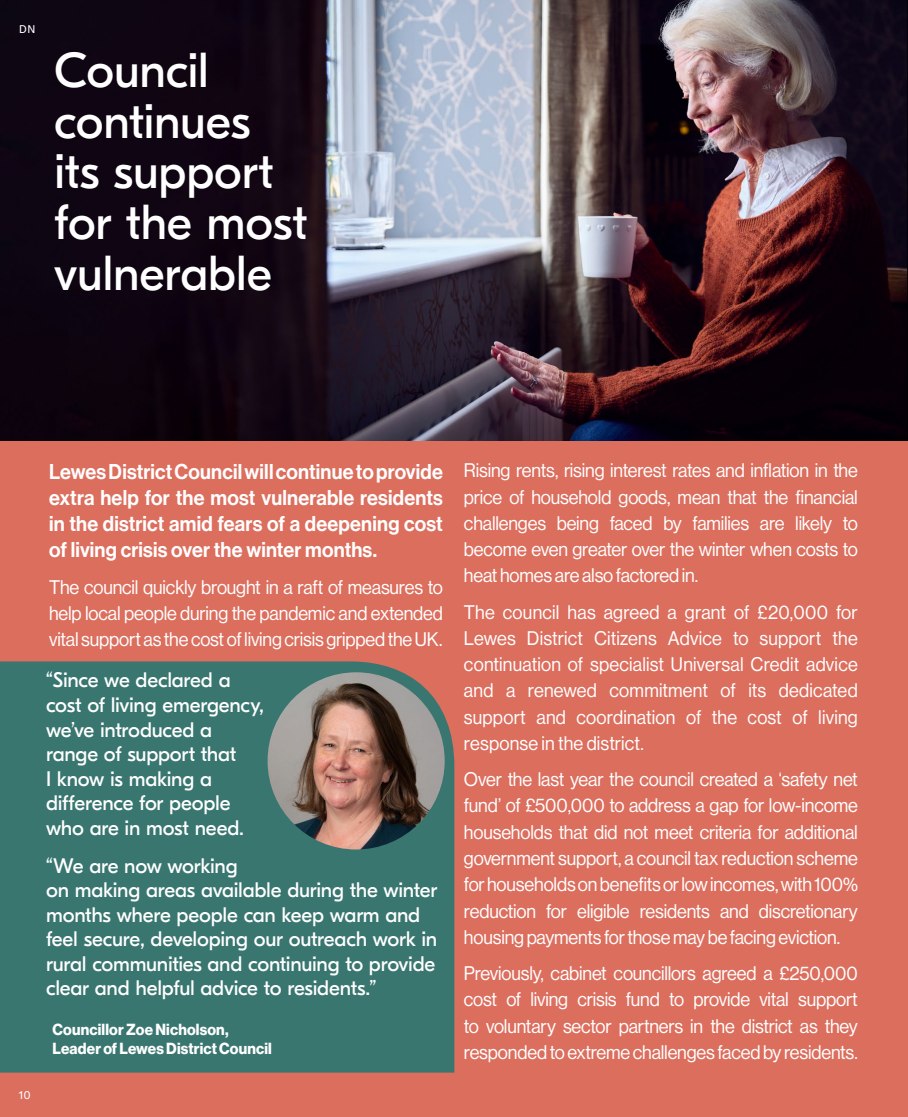
<style>
.page{position:relative;width:908px;height:1117px;background:#fff}
.page>*{position:absolute;margin:0;border:0;box-sizing:border-box;transform-origin:0 0}
.t1{font:49px/50.8px "GT Eesti Pro Display";letter-spacing:-.005em;color:#fff}
.t2{font:21px/24.5px "GT Eesti Pro Display";letter-spacing:-.015em;color:#fff}
.t3{font:21px/26.2px "N Haas Grotesk DS Pro 65 Md";letter-spacing:.01em;color:#fff;text-align:justify;scale:.95 1}
.t4{font:19.25px/26.2px "N Haas Grotesk DS Pro 55 Rg";letter-spacing:-.01em;color:#fff;text-align:justify;scale:.95 1}
.t5{font:15.75px/18.9px "N Haas Grotesk DS Pro 75 Bd";letter-spacing:.01em;color:#fff;scale:.95 1}
.t6{font:14px "Nitti Grotesk";color:#fff}
.t7{font:14px "Nitti Grotesk";color:#fff;scale:.95 1}
</style>
<div class="page">
<div style="left:0;top:0;width:908px;height:1116px;background:#dc6e5e"></div>
<img style="left:0;top:0;width:907px;height:441px">
<hr style="left:907px;top:0;width:1px;height:441px;background:#030105">
<hr style="left:907px;top:218px;width:1px;height:223px;background:#000001">
<div style="left:0;top:661px;width:454px;height:411px;background:#3a7670"></div>
<img style="left:268px;top:672px;width:177px;height:177px;border-radius:89px">
<p class="t6" style="left:19px;top:21px;width:19px">DN</p>
<h1 class="t1" style="left:54px;top:46px;width:255px">Council continues its support for the most vulnerable</h1>
<p class="t7" style="left:19px;top:1086px;width:14px">10</p>
<p class="t3" style="left:49px;top:458px;width:416px">Lewes District Council will continue to provide extra help for the most vulnerable residents in the district amid fears of a deepening cost of living crisis over the winter months.</p>
<p class="t4" style="left:49px;top:573px;width:416px">The council quickly brought in a raft of measures to help local people during the pandemic and extended vital support as the cost of living crisis gripped the UK.</p>
<p class="t2" style="left:46px;top:668px;width:219px">“Since we declared a cost of living emergency, we’ve introduced a range of support that<br>I know is making a difference for people who are in most need.</p>
<p class="t2" style="left:46px;top:853px;width:393px">“We are now working<br>on making areas available during the winter months where people can keep warm and feel secure, developing our outreach work in rural communities and continuing to provide clear and helpful advice to residents.”</p>
<p class="t5" style="left:53px;top:1020px;width:232px">Councillor Zoe Nicholson,<br>Leader of Lewes District Council</p>
<p class="t4" style="left:464px;top:457px;width:416px">Rising rents, rising interest rates and inflation in the price of household goods, mean that the financial challenges being faced by families are likely to become even greater over the winter when costs to heat homes are also factored in.</p>
<p class="t4" style="left:464px;top:598px;width:416px">The council has agreed a grant of £20,000 for Lewes District Citizens Advice to support the continuation of specialist Universal Credit advice and a renewed commitment of its dedicated support and coordination of the cost of living response in the district.</p>
<p class="t4" style="left:464px;top:766px;width:416px">Over the last year the council created a ‘safety net fund’ of £500,000 to address a gap for low-income households that did not meet criteria for additional government support, a council tax reduction scheme for households on benefits or low incomes, with 100% reduction for eligible residents and discretionary housing payments for those may be facing eviction.</p>
<p class="t4" style="left:464px;top:960px;width:416px">Previously, cabinet councillors agreed a £250,000 cost of living crisis fund to provide vital support to voluntary sector partners in the district as they responded to extreme challenges faced by residents.</p>
</div>
